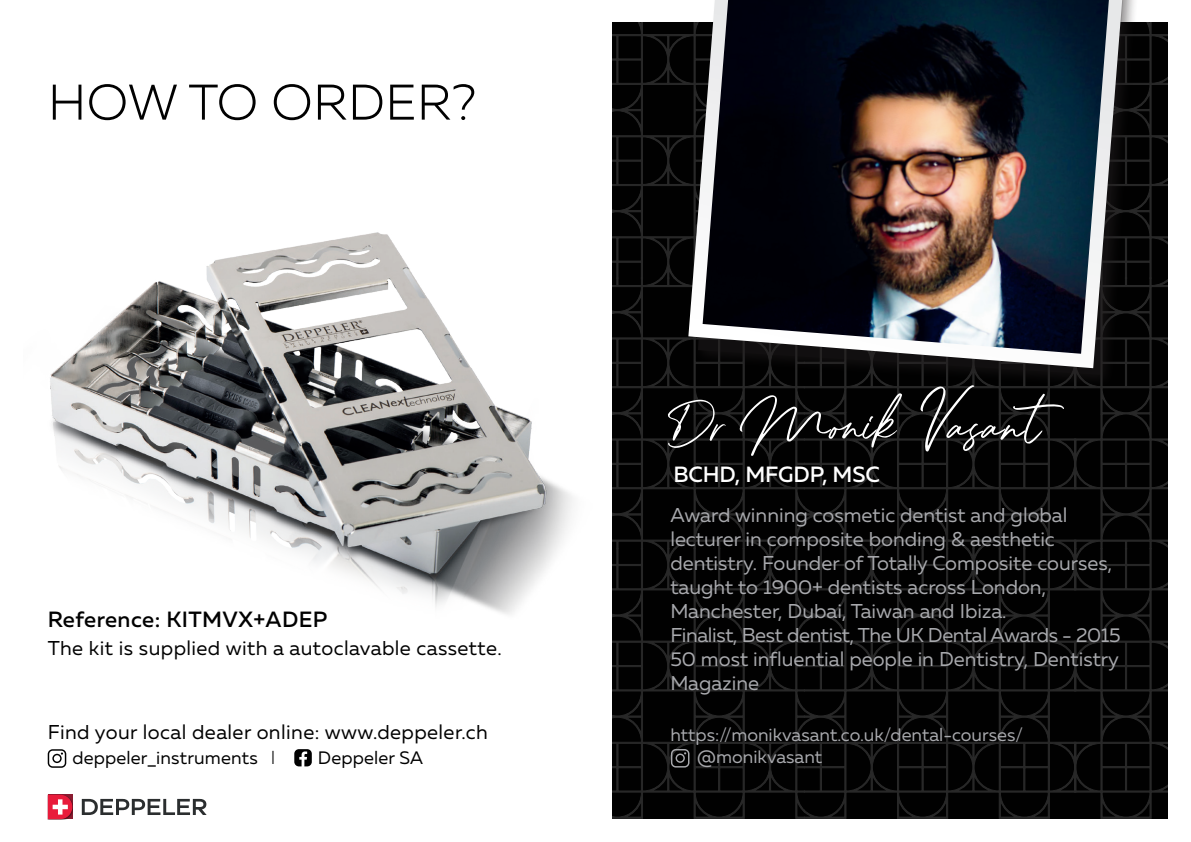
<style>
.page{position:relative;width:1191px;height:842px;background:#fff}
.page>*{position:absolute;margin:0;border:0;box-sizing:border-box;transform-origin:0 0}
.t1{font:88px "Better Friend";letter-spacing:.02em;color:#fff}
.t2{font:300 50px "TRIAL Muller";letter-spacing:.01em;color:#010101}
.t3{font:500 22px "TRIAL Muller";letter-spacing:.02em;color:#010101}
.t4{font:500 22px "TRIAL Muller";letter-spacing:-.005em;color:#fff}
.t5{font:20px/24px "TRIAL Muller";color:#a8a9ad}
.t6{font:20px "TRIAL Muller";letter-spacing:.02em;color:#010101}
.t7{font:20px "TRIAL Muller";letter-spacing:-.02em;color:#a8a9ad}
.t8{font:18px "TRIAL Muller";color:#a8a9ad}
.t9{font:18px "TRIAL Muller";letter-spacing:.01em;color:#010101}
.s1{font-weight:300}
.s2{font-size:80px}
</style>
<div class="page">
<svg style="left:612px;top:23px;width:462px;height:795px;background:#080808"></svg>
<svg style="left:1074px;top:23px;width:94px;height:795px;background:#070707"></svg>
<img style="left:50px;top:232px;width:523px;height:382px">
<svg style="left:48px;top:749px;width:18px;height:19px"></svg>
<svg style="left:294px;top:749px;width:18px;height:17px"></svg>
<svg style="left:671px;top:749px;width:18px;height:18px"></svg>
<svg style="left:692px;top:0;width:447px;height:389px;background:#101010"></svg>
<svg style="left:698px;top:0;width:426px;height:375px;background:#0b0a0a"></svg>
<svg style="left:688px;top:0;width:434px;height:368px"></svg>
<img style="left:702px;top:0;width:406px;height:354px">
<svg style="left:48px;top:794px;width:159px;height:25px"></svg>
<p class="t2" style="left:48px;top:72px;width:430px">HOW TO ORDER?</p>
<p class="t3" style="left:48px;top:605px;width:281px">Reference: KITMVX+ADEP</p>
<p class="t6" style="left:48px;top:635px;width:455px">The kit is supplied with a autoclavable cassette.</p>
<p class="t6" style="left:48px;top:719px;width:442px">Find your local dealer online: www.deppeler.ch</p>
<p class="t9" style="left:72px;top:746px;width:204px">deppeler_instruments <span class="s1">l</span></p>
<p class="t9" style="left:318px;top:746px;width:107px">Deppeler SA</p>
<p class="t1" style="left:673px;top:367px;width:367px"><span class="s2">Dr</span> Monik Vasant</p>
<p class="t4" style="left:673px;top:460px;width:208px">BCHD, MFGDP, MSC</p>
<p class="t5" style="left:670px;top:502px;width:443px">Award winning cosmetic dentist and global lecturer in composite bonding &amp; aesthetic dentistry. Founder of Totally Composite courses, taught to 1900+ dentists across London, Manchester, Dubai, Taiwan and Ibiza.</p>
<p class="t7" style="left:670px;top:622px;width:452px">Finalist, Best dentist, The UK Dental Awards - 2015</p>
<p class="t5" style="left:670px;top:646px;width:450px">50 most influential people in Dentistry, Dentistry<br>Magazine</p>
<p class="t8" style="left:670px;top:723px;width:354px">https://monikvasant.co.uk/dental-courses/</p>
<p class="t8" style="left:697px;top:745px;width:126px">@monikvasant</p>
</div>
